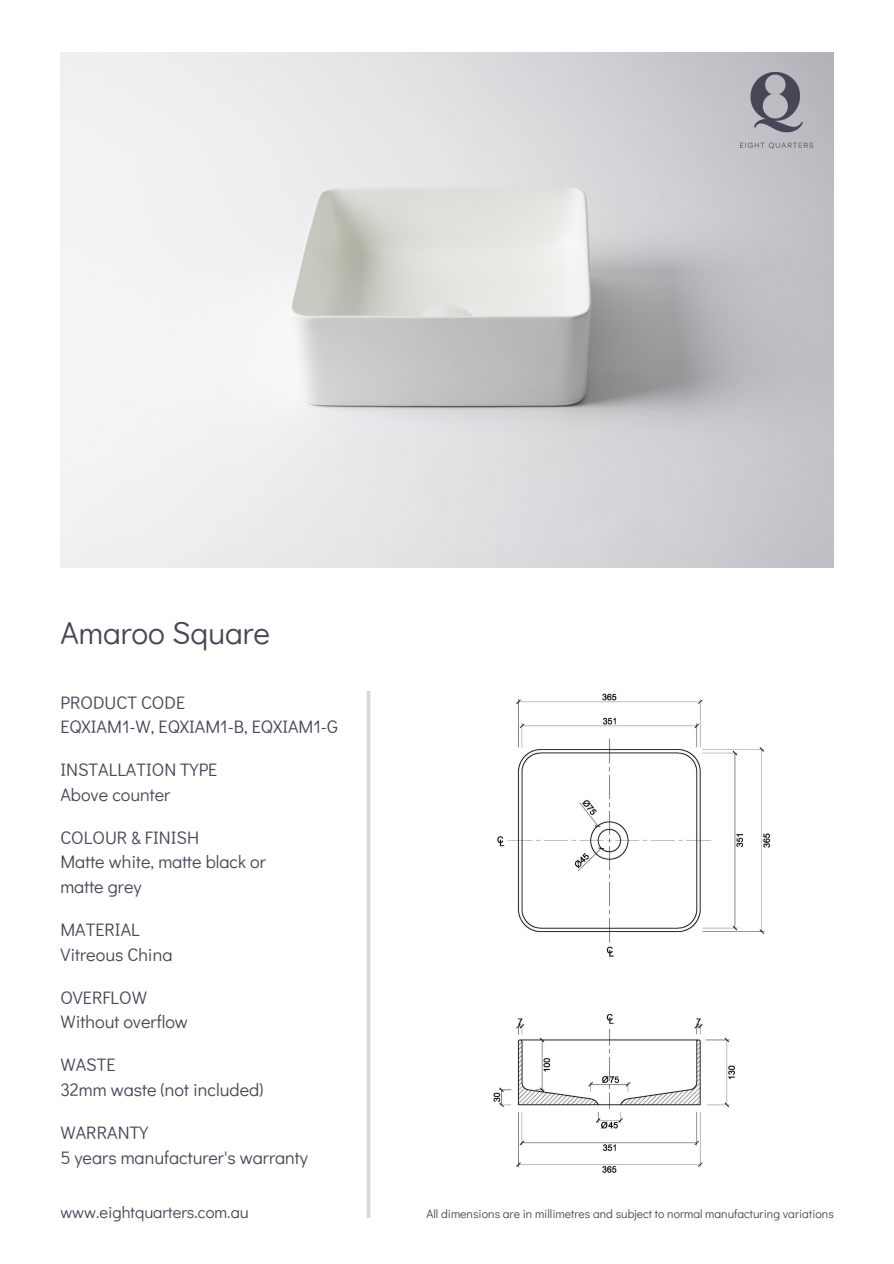
<style>
.page{position:relative;width:894px;height:1264px;background:#fff}
.page>*{position:absolute;margin:0;border:0;box-sizing:border-box;transform-origin:0 0}
.t1{font:31.5px "Didact Gothic";color:#484658}
.t2{font:18px/24.8px "Didact Gothic";color:#484658}
.t3{font:16.5px "Didact Gothic";color:#484658}
.t4{font:12px "Didact Gothic";color:#484658}
</style>
<div class="page">
<img style="left:60px;top:53px;width:773px;height:514px">
<img style="left:493px;top:693px;width:278px;height:480px">
<svg style="left:366px;top:691px;width:5px;height:526px"></svg>
<img style="left:740px;top:73px;width:72px;height:75px">
<h1 class="t1" style="left:60px;top:611px;width:211px">Amaroo Square</h1>
<p class="t2" style="left:60px;top:689px;width:279px">PRODUCT CODE<br>EQXIAM1-W, EQXIAM1-B, EQXIAM1-G</p>
<p class="t2" style="left:60px;top:756px;width:158px">INSTALLATION TYPE<br>Above counter</p>
<p class="t2" style="left:60px;top:824px;width:207px">COLOUR &amp; FINISH<br>Matte white, matte black or matte grey</p>
<p class="t2" style="left:60px;top:916px;width:114px">MATERIAL<br>Vitreous China</p>
<p class="t2" style="left:60px;top:984px;width:129px">OVERFLOW<br>Without overflow</p>
<p class="t2" style="left:60px;top:1051px;width:204px">WASTE<br>32mm waste (not included)</p>
<p class="t2" style="left:60px;top:1119px;width:249px">WARRANTY<br>5 years manufacturer's warranty</p>
<p class="t3" style="left:60px;top:1200px;width:190px">www.eightquarters.com.au</p>
<p class="t4" style="left:426px;top:1205px;width:409px">All dimensions are in millimetres and subject to normal manufacturing variations</p>
</div>
